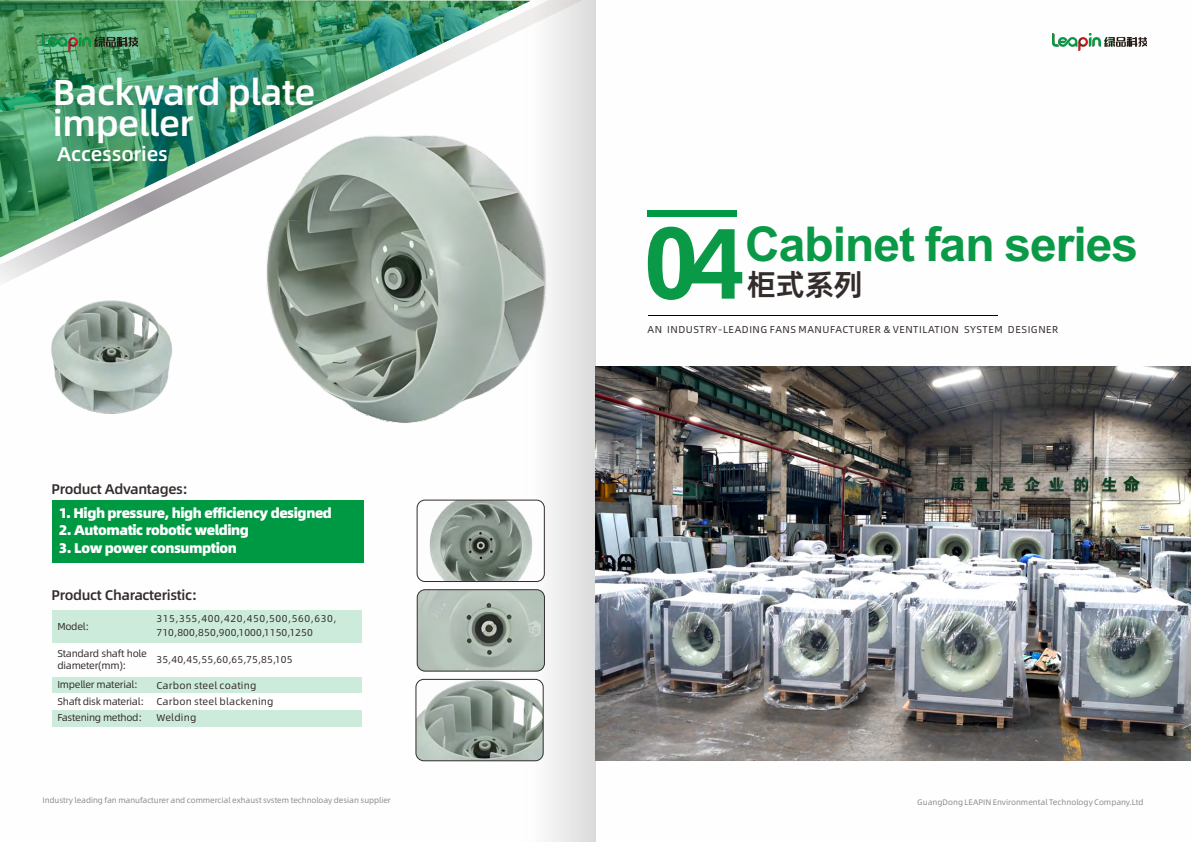
<style>
.page{position:relative;width:1191px;height:842px;background:#fff}
.page>*{position:absolute;margin:0;border:0;box-sizing:border-box;transform-origin:0 0}
.t1{font:700 100px "Arial";color:#0a9946}
.t2{font:700 48px "Arial";letter-spacing:-.02em;color:#0a9946}
.t3{font:36px/30.8px "Alibaba Pu Hui Ti M";letter-spacing:-.015em;color:#fdfdfe}
.t4{font:30px "Alibaba Pu Hui Ti 2 85 Bold";color:#332c2b}
.t5{font:20px "Alibaba Pu Hui Ti M";letter-spacing:-.01em;color:#fefefe}
.t6{font:14px "Alibaba Pu Hui Ti H";letter-spacing:-.03em;color:#fff}
.t7{font:14px "Alibaba Pu Hui Ti M";letter-spacing:-.025em;color:#332c2b}
.t8{font:10px/16.4px "Alibaba Pu Hui Ti 2 55 Regular";letter-spacing:.015em;color:#332c2b}
.t9{font:10px/16.5px "Alibaba Pu Hui Ti 2 55 Regular";letter-spacing:-.03em;color:#332c2b}
.t10{font:10px "Alibaba Pu Hui Ti 2 55 Regular";letter-spacing:.05em;color:#332c2b}
.t11{font:8px "Alibaba Pu Hui Ti 2 55 Regular";letter-spacing:-.01em;color:#8b8b8c}
.s1{font-family:"Alibaba Pu Hui Ti 2 85 Bold";font-weight:400}
</style>
<div class="page">
<img style="left:0;top:0;width:522px;height:283px">
<div style="left:522px;top:0;width:73px;height:842px;background:linear-gradient(to right,#fcfcfc,#dedddc)"></div>
<div style="left:647px;top:210px;width:90px;height:7px;background:#094"></div>
<hr style="left:647px;top:316px;width:350px;height:1px;background:#000">
<img style="left:595px;top:367px;width:596px;height:394px">
<img style="left:417px;top:590px;width:127px;height:81px;border-radius:8px">
<div style="left:417px;top:589px;width:127px;height:82px;border:1px solid #332c2b;border-radius:8px"></div>
<img style="left:417px;top:500px;width:127px;height:81px;border-radius:8px">
<div style="left:417px;top:500px;width:127px;height:82px;border:1px solid #332c2b;border-radius:8px"></div>
<img style="left:416px;top:679px;width:127px;height:82px;border-radius:8px">
<div style="left:416px;top:679px;width:127px;height:82px;border:1px solid #332c2b;border-radius:8px"></div>
<img style="left:250px;top:99px;width:326px;height:364px">
<img style="left:28px;top:271px;width:164px;height:143px">
<div style="left:52px;top:610px;width:310px;height:33px;background:#cdebda"></div>
<div style="left:52px;top:677px;width:310px;height:17px;background:#cdebda"></div>
<div style="left:52px;top:693px;width:310px;height:17px;background:#fff"></div>
<div style="left:52px;top:710px;width:310px;height:16px;background:#cdebda"></div>
<div style="left:52px;top:500px;width:311px;height:63px;background:#009943"></div>
<img style="left:1052px;top:33px;width:94px;height:18px">
<img style="left:43px;top:33px;width:94px;height:18px">
<h3 class="t3" style="left:53px;top:77px;width:264px">Backward plate impeller</h3>
<h3 class="t5" style="left:57px;top:144px;width:112px">Accessories</h3>
<h3 class="t7" style="left:51px;top:482px;width:138px">Product Advantages:</h3>
<h3 class="t6" style="left:59px;top:506px;width:275px">1. High pressure, high efficiency designed</h3>
<h3 class="t6" style="left:59px;top:523px;width:192px">2. Automatic robotic welding</h3>
<h3 class="t6" style="left:59px;top:541px;width:179px">3. Low power consumption</h3>
<h3 class="t7" style="left:51px;top:588px;width:147px">Product Characteristic:</h3>
<p class="t8" style="left:57px;top:618px;width:33px">Model:</p>
<p class="t9" style="left:57px;top:648px;width:91px;line-height:11.8px">Standard shaft hole diameter(mm):</p>
<p class="t9" style="left:57px;top:677px;width:88px">Impeller material:<br>Shaft disk material:<br>Fastening method:</p>
<p class="t8" style="left:156px;top:612px;width:181px;line-height:13.6px">315,355,400,420,450,500,560,630,<br>710,800,850,900,1000,1150,1250</p>
<p class="t8" style="left:156px;top:651px;width:137px">35,40,45,55,60,65,75,85,105</p>
<p class="t8" style="left:156px;top:677px;width:119px">Carbon steel coating<br>Carbon steel blackening<br>Welding</p>
<p class="t11" style="left:43px;top:796px;width:350px">Industry leading fan manufacturer and commercial exhaust svstem technoloay desian supplier</p>
<h1 class="t1" style="left:643px;top:226px;width:104px">0<span class="s1">4</span></h1>
<h2 class="t2" style="left:745px;top:226px;width:394px">Cabinet fan series</h2>
<h3 class="t4" style="left:747px;top:270px;width:118px">柜式系列</h3>
<p class="t10" style="left:647px;top:325px;width:412px">AN INDUSTRY-LEADING FANS MANUFACTURER &amp; VENTILATION SYSTEM DESIGNER</p>
<p class="t11" style="left:917px;top:799px;width:228px">GuangDong LEAPIN Environmental Technology Company.Ltd</p>
</div>
